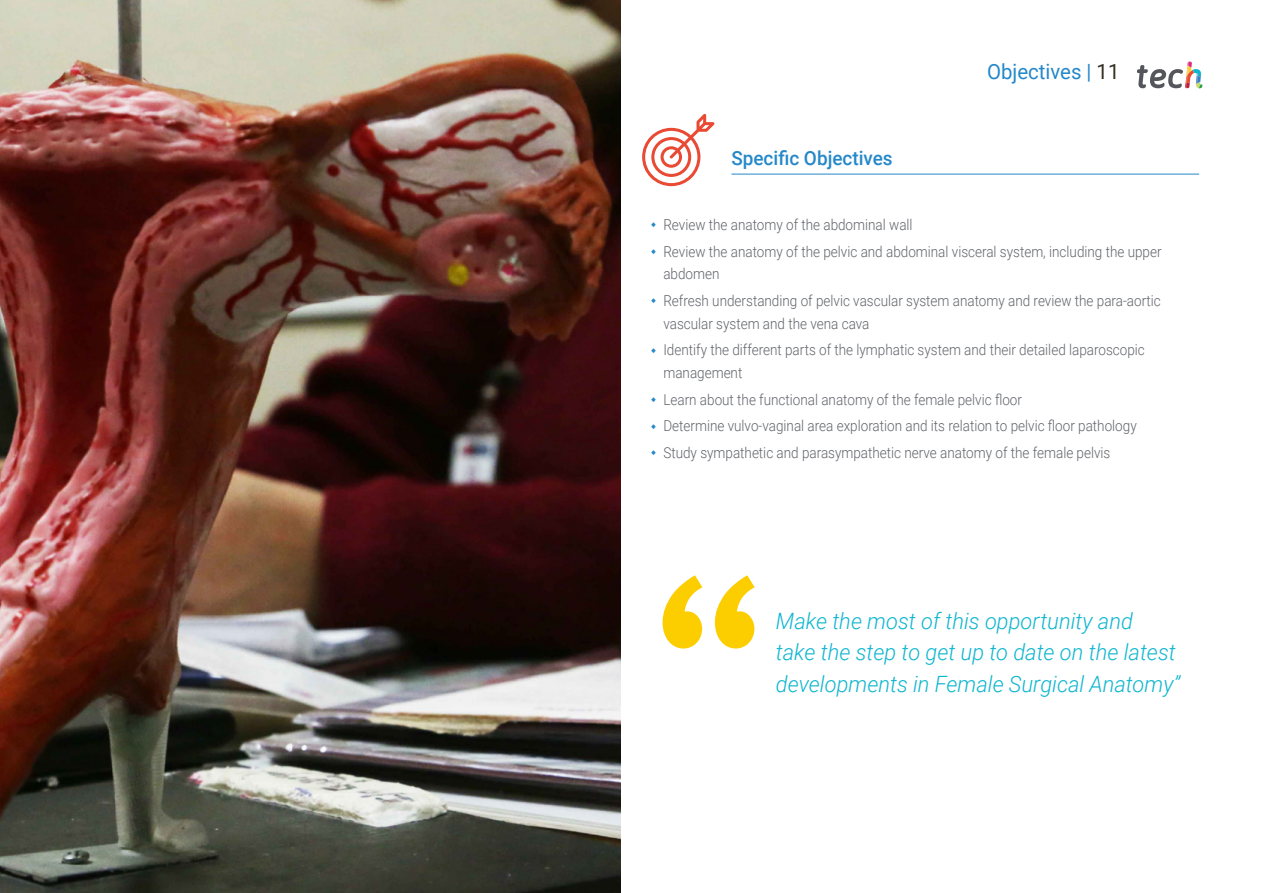
<style>
.page{position:relative;width:1263px;height:893px;background:#fff}
.page>*{position:absolute;margin:0;border:0;box-sizing:border-box;transform-origin:0 0}
.t1{font:italic 300 22.5px/31.5px "Roboto";color:#0fb6cf}
.t2{font:21px "Roboto";color:#2488c9}
.t3{font:500 19.5px "Roboto";color:#2488c9}
.t4{font:300 15px/26.7px "Roboto";color:#61646a;scale:.9 1}
.s1{color:#312e20}
</style>
<div class="page">
<svg style="left:662px;top:575px;width:93px;height:73px"></svg>
<img style="left:0;top:0;width:621px;height:893px">
<svg style="left:1137px;top:62px;width:65px;height:27px"></svg>
<hr style="left:731px;top:174px;width:468px;height:1px;background:#2488c9">
<svg style="left:642px;top:114px;width:72px;height:72px"></svg>
<h3 class="t3" style="left:731px;top:144px;width:163px">Specific Objectives</h3>
<h2 class="t2" style="left:987px;top:57px;width:134px">Objectives | <span class="s1">11</span></h2>
<p class="t4" style="left:663px;top:211px;width:555px">Review the anatomy of the abdominal wall<br>Review the anatomy of the pelvic and abdominal visceral system, including the upper</p>
<p class="t4" style="left:663px;top:260px;width:554px">abdomen<br>Refresh understanding of pelvic vascular system anatomy and review the para-aortic</p>
<p class="t4" style="left:663px;top:309px;width:536px">vascular system and the vena cava<br>Identify the different parts of the lymphatic system and their detailed laparoscopic</p>
<p class="t4" style="left:663px;top:359px;width:527px">management<br>Learn about the functional anatomy of the female pelvic floor<br>Determine vulvo-vaginal area exploration and its relation to pelvic floor pathology Study sympathetic and parasympathetic nerve anatomy of the female pelvis</p>
<h1 class="t1" style="left:776px;top:604px;width:406px">Make the most of this opportunity and<br>take the step to get up to date on the latest developments in Female Surgical Anatomy”</h1>
</div>
